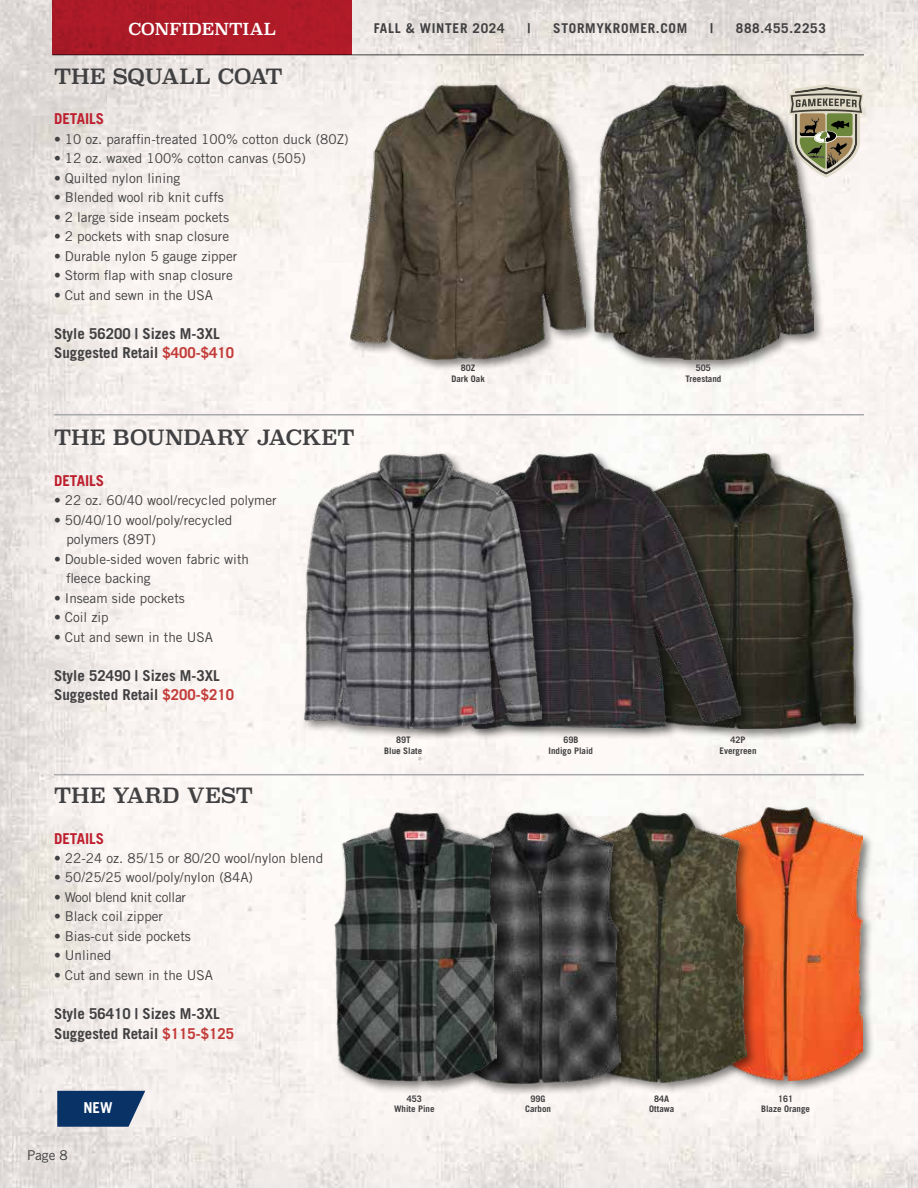
<style>
.page{position:relative;width:918px;height:1188px;background:#fff}
.page>*{position:absolute;margin:0;border:0;box-sizing:border-box;transform-origin:0 0}
.t1{font:21px "Superclarendon Rg";color:#414042}
.t2{font:16.5px "Superclarendon Rg";color:#fff}
.t3{font:700 15px/19.5px "Trade Gothic LT Std";color:#414042}
.t4{font:700 15px "Trade Gothic LT Std";color:#be1e2d}
.t5{font:700 15px "Trade Gothic LT Std";color:#fff}
.t6{font:13.5px/19.5px "Trade Gothic LT Std";color:#414042}
.t7{font:700 13.5px "Trade Gothic LT Std";letter-spacing:.05em;color:#414042}
.t8{font:13.5px "Trade Gothic LT Std";letter-spacing:-.025em;color:#414042}
.t9{font:700 9px/10.8px "Trade Gothic LT Std";color:#414042;text-align:center}
.s1{color:#c33b39}
</style>
<div class="page">
<img style="left:0;top:0;width:918px;height:1188px">
<hr style="left:52px;top:54px;width:812px;height:1px;background:#414042">
<div style="left:52px;top:0;width:300px;height:55px;background:#af1b28"></div>
<div style="left:612px;top:450px;width:256px;height:292px;background:#000;opacity:.5"></div>
<img style="left:753px;top:453px;width:102px;height:276px">
<div style="left:403px;top:450px;width:350px;height:291px;background:#000;opacity:.5"></div>
<img style="left:554px;top:453px;width:187px;height:276px">
<hr style="left:54px;top:414px;width:810px;height:1px;background:#a7a9ac">
<hr style="left:54px;top:774px;width:810px;height:1px;background:#a7a9ac">
<div style="left:591px;top:82px;width:234px;height:290px;background:#000;opacity:.5"></div>
<img style="left:598px;top:84px;width:215px;height:275px">
<div style="left:347px;top:82px;width:251px;height:289px;background:#000;opacity:.5"></div>
<img style="left:350px;top:84px;width:236px;height:275px">
<svg style="left:789px;top:84px;width:75px;height:94px;background:#a3a089"></svg>
<div style="left:301px;top:450px;width:253px;height:291px;background:#000;opacity:.5"></div>
<img style="left:304px;top:453px;width:237px;height:276px">
<div style="left:710px;top:805px;width:165px;height:288px;background:#000;opacity:.5"></div>
<img style="left:712px;top:807px;width:150px;height:273px">
<div style="left:577px;top:810px;width:182px;height:284px;background:#000;opacity:.5"></div>
<img style="left:632px;top:813px;width:115px;height:269px">
<div style="left:457px;top:809px;width:175px;height:287px;background:#000;opacity:.5"></div>
<img style="left:509px;top:813px;width:112px;height:271px">
<svg style="left:57px;top:1091px;width:88px;height:36px;background:#204573"></svg>
<div style="left:333px;top:809px;width:176px;height:285px;background:#000;opacity:.5"></div>
<img style="left:335px;top:813px;width:162px;height:269px">
<p class="t2" style="left:128px;top:19px;width:149px">CONFIDENTIAL</p>
<h1 class="t1" style="left:54px;top:64px;width:230px">THE SQUALL COAT</h1>
<p class="t4" style="left:54px;top:110px;width:52px">DETAILS</p>
<p class="t6" style="left:54px;top:129px;width:296px">• 10 oz. paraffin-treated 100% cotton duck (80Z)</p>
<p class="t6" style="left:54px;top:148px;width:253px">• 12 oz. waxed 100% cotton canvas (505)</p>
<p class="t6" style="left:54px;top:168px;width:128px">• Quilted nylon lining</p>
<p class="t6" style="left:54px;top:187px;width:171px">• Blended wool rib knit cuffs</p>
<p class="t6" style="left:54px;top:207px;width:177px">• 2 large side inseam pockets</p>
<p class="t6" style="left:54px;top:226px;width:177px">• 2 pockets with snap closure</p>
<p class="t6" style="left:54px;top:246px;width:185px">• Durable nylon 5 gauge zipper</p>
<p class="t6" style="left:54px;top:265px;width:180px">• Storm flap with snap closure</p>
<p class="t6" style="left:54px;top:285px;width:160px">• Cut and sewn in the USA</p>
<p class="t3" style="left:54px;top:323px;width:182px">Style 56200 | Sizes M-3XL<br>Suggested Retail <span class="s1">$400-$410</span></p>
<h1 class="t1" style="left:54px;top:425px;width:302px">THE BOUNDARY JACKET</h1>
<p class="t4" style="left:54px;top:471px;width:52px">DETAILS</p>
<p class="t6" style="left:54px;top:490px;width:224px">• 22 oz. 60/40 wool/recycled polymer</p>
<p class="t6" style="left:66px;top:510px;width:168px;text-indent:-12px">• 50/40/10 wool/poly/recycled polymers (89T)</p>
<p class="t6" style="left:66px;top:549px;width:184px;text-indent:-12px">• Double-sided woven fabric with fleece backing</p>
<p class="t6" style="left:54px;top:588px;width:132px">• Inseam side pockets</p>
<p class="t6" style="left:54px;top:607px;width:56px">• Coil zip</p>
<p class="t6" style="left:54px;top:627px;width:160px">• Cut and sewn in the USA</p>
<p class="t3" style="left:54px;top:665px;width:182px">Style 52490 | Sizes M-3XL<br>Suggested Retail <span class="s1">$200-$210</span></p>
<h1 class="t1" style="left:54px;top:783px;width:200px">THE YARD VEST</h1>
<p class="t4" style="left:54px;top:829px;width:52px">DETAILS</p>
<p class="t6" style="left:54px;top:848px;width:271px">• 22-24 oz. 85/15 or 80/20 wool/nylon blend</p>
<p class="t6" style="left:54px;top:868px;width:201px">• 50/25/25 wool/poly/nylon (84A)</p>
<p class="t8" style="left:54px;top:889px;width:133px">• Wool blend knit collar</p>
<p class="t6" style="left:54px;top:907px;width:111px">• Black coil zipper</p>
<p class="t6" style="left:54px;top:926px;width:138px">• Bias-cut side pockets</p>
<p class="t6" style="left:54px;top:946px;width:59px">• Unlined</p>
<p class="t6" style="left:54px;top:965px;width:160px">• Cut and sewn in the USA</p>
<p class="t3" style="left:54px;top:1004px;width:182px">Style 56410 | Sizes M-3XL<br>Suggested Retail <span class="s1">$115-$125</span></p>
<p class="t7" style="left:374px;top:20px;width:133px">FALL &amp; WINTER 2024</p>
<p class="t7" style="left:527px;top:20px;width:4px">|</p>
<p class="t7" style="left:553px;top:20px;width:135px">STORMYKROMER.COM</p>
<p class="t7" style="left:710px;top:20px;width:4px">|</p>
<p class="t7" style="left:736px;top:20px;width:91px">888.455.2253</p>
<p class="t9" style="left:451px;top:362px;width:35px">80Z<br>Dark Oak</p>
<p class="t9" style="left:685px;top:362px;width:37px">505<br>Treestand</p>
<p class="t9" style="left:384px;top:735px;width:40px">89T<br>Blue Slate</p>
<p class="t9" style="left:720px;top:735px;width:38px">42P<br>Evergreen</p>
<p class="t9" style="left:549px;top:735px;width:46px">69B<br>Indigo Plaid</p>
<p class="t6" style="left:27px;top:1145px;width:42px">Page 8</p>
<p class="t9" style="left:407px;top:1093px;width:17px">453</p>
<p class="t5" style="left:83px;top:1099px;width:31px">NEW</p>
<p class="t9" style="left:394px;top:1104px;width:42px">White Pine</p>
<p class="t9" style="left:525px;top:1093px;width:28px">99G<br>Carbon</p>
<p class="t9" style="left:649px;top:1093px;width:27px">84A<br>Ottawa</p>
<p class="t9" style="left:761px;top:1093px;width:51px">161<br>Blaze Orange</p>
</div>
